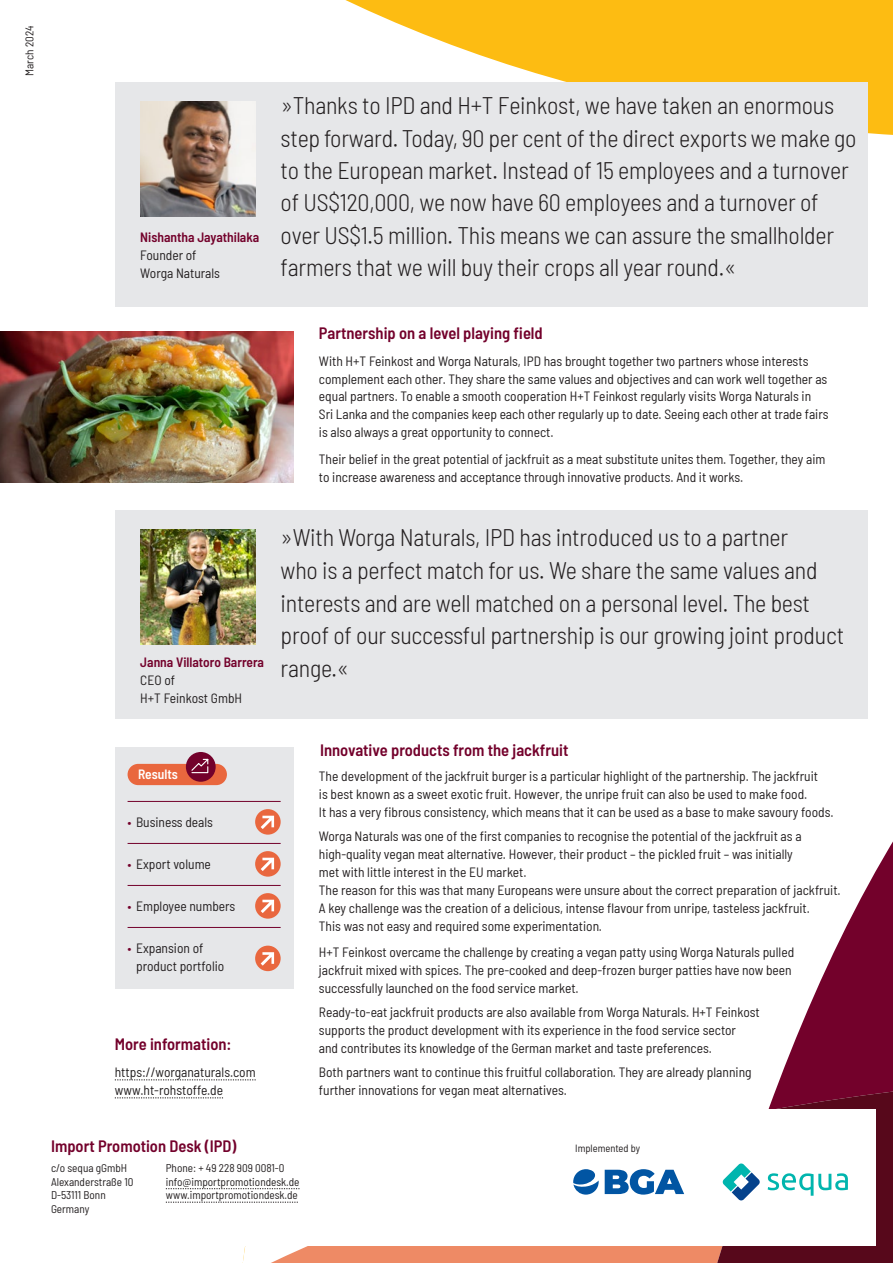
<style>
.page{position:relative;width:893px;height:1263px;background:#fff}
.page>*{position:absolute;margin:0;border:0;box-sizing:border-box;transform-origin:0 0}
.t1{font:300 semi-condensed 24px/32.4px "Barlow";letter-spacing:-.01em;color:#231f20}
.t2{font:600 semi-condensed 16.5px "Barlow";color:#73012b}
.t3{font:semi-condensed 13.5px/18px "Barlow";color:#231f20}
.t4{font:600 semi-condensed 13.5px "Barlow";color:#73012b}
.t5{font:600 semi-condensed 13.5px "Barlow";color:#fff}
.t6{font:semi-condensed 11.25px/13.5px "Barlow";color:#231f20}
.t7{font:semi-condensed 10.5px "Barlow";color:#231f20}
.s1{font-weight:300;color:#73012b}
</style>
<div class="page">
<svg style="left:243px;top:755px;width:362px;height:508px"></svg>
<div style="left:17px;top:1110px;width:859px;height:136px;background:#fff"></div>
<svg style="left:573px;top:1169px;width:26px;height:25px"></svg>
<svg style="left:605px;top:841px;width:288px;height:422px"></svg>
<svg style="left:166px;top:1188px;width:133px;height:1px"></svg>
<svg style="left:166px;top:1202px;width:132px;height:1px"></svg>
<svg style="left:191px;top:306px;width:157px;height:177px"></svg>
<svg style="left:345px;top:0;width:514px;height:82px;fill:#fdbc12"></svg>
<div style="left:859px;top:0;width:34px;height:139px;background:#fdbc12"></div>
<div style="left:115px;top:510px;width:752px;height:209px;background:#e6e7e9"></div>
<img style="left:140px;top:529px;width:115px;height:115px">
<div style="left:115px;top:82px;width:752px;height:224px;background:#e6e7e9"></div>
<img style="left:140px;top:101px;width:115px;height:115px">
<img style="left:0;top:332px;width:293px;height:151px">
<div style="left:115px;top:747px;width:178px;height:241px;background:#e6e7e9"></div>
<hr style="left:128px;top:801px;width:153px;height:1px;background:#73012b">
<hr style="left:128px;top:843px;width:153px;height:1px;background:#73012b">
<hr style="left:128px;top:885px;width:153px;height:1px;background:#73012b">
<hr style="left:128px;top:927px;width:153px;height:1px;background:#73012b">
<div style="left:128px;top:764px;width:99px;height:21px;background:#e9673e;border-radius:11px"></div>
<div style="left:186px;top:752px;width:30px;height:30px;background:#73012b;border-radius:50%"></div>
<svg style="left:191px;top:758px;width:18px;height:16px"></svg>
<svg style="left:255px;top:809px;width:26px;height:26px"></svg>
<svg style="left:261px;top:816px;width:13px;height:13px"></svg>
<svg style="left:255px;top:851px;width:26px;height:26px"></svg>
<svg style="left:261px;top:858px;width:13px;height:13px"></svg>
<svg style="left:255px;top:893px;width:26px;height:26px"></svg>
<svg style="left:261px;top:900px;width:13px;height:13px"></svg>
<div style="left:255px;top:946px;width:26px;height:25px;background:#e9673e;border-radius:50%"></div>
<svg style="left:261px;top:952px;width:13px;height:13px"></svg>
<svg style="left:115px;top:1079px;width:141px;height:1px"></svg>
<svg style="left:115px;top:1097px;width:108px;height:1px"></svg>
<p class="t6" style="left:22px;top:76px;width:52px;rotate:-90deg">March 2024</p>
<p class="t4" style="left:140px;top:228px;width:120px">Nishantha Jayathilaka</p>
<p class="t3" style="left:140px;top:245px;width:81px">Founder of<br>Worga Naturals</p>
<p class="t1" style="left:281px;top:88px;width:577px">»Thanks to IPD and H+T Feinkost, we have taken an enormous step forward. Today, 90 per cent of the direct exports we make go to the European market. Instead of 15 employees and a turnover of US$120,000, we now have 60 employees and a turnover of over US$1.5 million. This means we can assure the smallholder farmers that we will buy their crops all year round.«</p>
<p class="t4" style="left:140px;top:653px;width:125px">Janna Villatoro Barrera</p>
<p class="t3" style="left:140px;top:670px;width:103px">CEO of<br>H+T Feinkost GmbH</p>
<p class="t5" style="left:138px;top:764px;width:41px">Results</p>
<p class="t3" style="left:128px;top:812px;width:87px"><span class="s1">•</span> Business deals</p>
<p class="t3" style="left:128px;top:854px;width:85px"><span class="s1">•</span> Export volume</p>
<p class="t3" style="left:128px;top:896px;width:109px"><span class="s1">•</span> Employee numbers</p>
<p class="t3" style="left:136px;top:938px;width:90px;text-indent:-9px"><span class="s1">•</span> Expansion of product portfolio</p>
<p class="t2" style="left:115px;top:1032px;width:118px">More information:</p>
<p class="t3" style="left:115px;top:1062px;width:142px">https://worganaturals.com www.ht-rohstoffe.de</p>
<p class="t2" style="left:51px;top:1134px;width:187px">Import Promotion Desk (IPD)</p>
<p class="t2" style="left:319px;top:321px;width:225px">Partnership on a level playing field</p>
<p class="t3" style="left:319px;top:351px;width:511px">With H+T Feinkost and Worga Naturals, IPD has brought together two partners whose interests complement each other. They share the same values and objectives and can work well together as equal partners. To enable a smooth cooperation H+T Feinkost regularly visits Worga Naturals in Sri Lanka and the companies keep each other regularly up to date. Seeing each other at trade fairs is also always a great opportunity to connect.</p>
<p class="t3" style="left:319px;top:450px;width:508px">Their belief in the great potential of jackfruit as a meat substitute unites them. Together, they aim to increase awareness and acceptance through innovative products. And it works.</p>
<p class="t1" style="left:281px;top:519px;width:565px">»With Worga Naturals, IPD has introduced us to a partner<br>who is a perfect match for us. We share the same values and interests and are well matched on a personal level. The best proof of our successful partnership is our growing joint product range.«</p>
<p class="t2" style="left:320px;top:738px;width:250px">Innovative products from the jackfruit</p>
<p class="t3" style="left:319px;top:766px;width:516px">The development of the jackfruit burger is a particular highlight of the partnership. The jackfruit<br>is best known as a sweet exotic fruit. However, the unripe fruit can also be used to make food.<br>It has a very fibrous consistency, which means that it can be used as a base to make savoury foods.</p>
<p class="t3" style="left:319px;top:826px;width:523px">Worga Naturals was one of the first companies to recognise the potential of the jackfruit as a high-quality vegan meat alternative. However, their product – the pickled fruit – was initially<br>met with little interest in the EU market.<br>The reason for this was that many Europeans were unsure about the correct preparation of jackfruit.<br>A key challenge was the creation of a delicious, intense flavour from unripe, tasteless jackfruit.<br>This was not easy and required some experimentation.</p>
<p class="t3" style="left:319px;top:942px;width:477px">H+T Feinkost overcame the challenge by creating a vegan patty using Worga Naturals pulled jackfruit mixed with spices. The pre-cooked and deep-frozen burger patties have now been successfully launched on the food service market.</p>
<p class="t3" style="left:319px;top:1002px;width:442px">Ready-to-eat jackfruit products are also available from Worga Naturals. H+T Feinkost supports the product development with its experience in the food service sector<br>and contributes its knowledge of the German market and taste preferences.</p>
<p class="t3" style="left:319px;top:1062px;width:434px">Both partners want to continue this fruitful collaboration. They are already planning further innovations for vegan meat alternatives.</p>
<p class="t7" style="left:575px;top:1140px;width:66px">Implemented by</p>
<p class="t6" style="left:51px;top:1160px;width:84px">c/o sequa gGmbH<br>Alexanderstraße 10<br>D-53111 Bonn<br>Germany</p>
<p class="t6" style="left:166px;top:1160px;width:135px">Phone: + 49 228 909 0081-0 info@importpromotiondesk.de www.importpromotiondesk.de</p>
</div>
